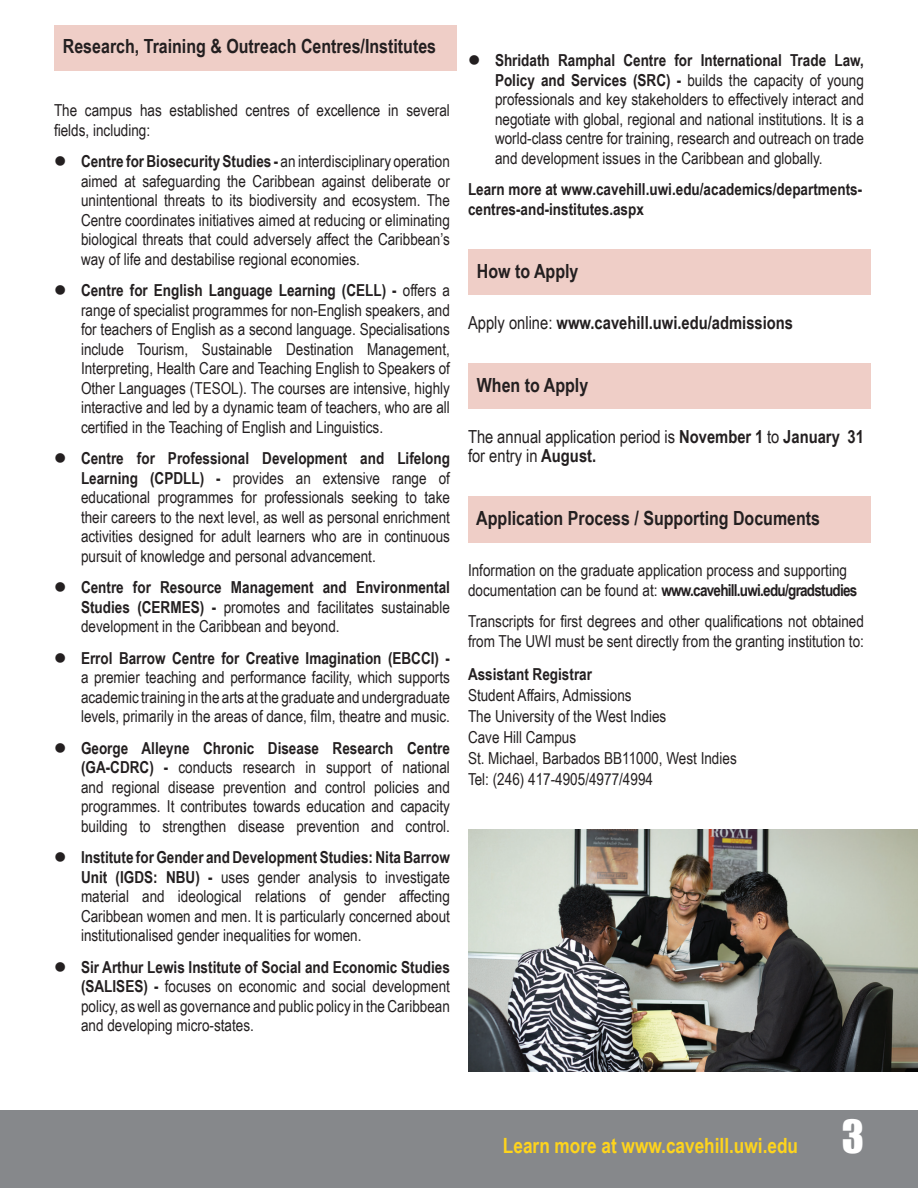
<style>
.page{position:relative;width:918px;height:1188px;background:#fff}
.page>*{position:absolute;margin:0;border:0;box-sizing:border-box;transform-origin:0 0}
.t1{font:700 21px "Arial Narrow";color:#fed41d}
.t2{font:700 19.5px "Arial Narrow";color:#231f20}
.t3{font:18px/19.5px "Arial Narrow";color:#231f20}
.t4{font:700 18px "Arial Narrow";color:#231f20}
.t5{font:16.5px/19.5px "Arial Narrow";color:#231f20;text-align:justify}
.t6{font:700 16.5px/19.5px "Arial Narrow";color:#231f20}
.s1{font-weight:700}
.s2{font-weight:400}
.s3{font-family:"Impact";font-weight:400;font-size:42px;color:#fff}
</style>
<div class="page">
<div style="left:0;top:1110px;width:918px;height:78px;background:#86888b"></div>
<div style="left:54px;top:26px;width:403px;height:45px;background:#efcec7"></div>
<div style="left:468px;top:250px;width:403px;height:45px;background:#efcec7"></div>
<div style="left:468px;top:364px;width:403px;height:45px;background:#efcec7"></div>
<div style="left:468px;top:496px;width:403px;height:47px;background:#efcec7"></div>
<img style="left:468px;top:829px;width:450px;height:242px">
<p class="t2" style="left:63px;top:32px;width:375px">Research, Training &amp; Outreach Centres/Institutes</p>
<p class="t5" style="left:54px;top:100px;width:397px">The campus has established centres of excellence in several fields, including:</p>
<p class="t5" style="left:81px;top:151px;width:370px"><span class="s1">Centre for Biosecurity Studies -</span> an interdisciplinary operation aimed at safeguarding the Caribbean against deliberate or unintentional threats to its biodiversity and ecosystem. The Centre coordinates initiatives aimed at reducing or eliminating biological threats that could adversely affect the Caribbean’s way of life and destabilise regional economies.</p>
<p class="t5" style="left:81px;top:280px;width:370px"><span class="s1">Centre for English Language Learning (CELL) -</span> offers a range of specialist programmes for non-English speakers, and for teachers of English as a second language. Specialisations include Tourism, Sustainable Destination Management, Interpreting, Health Care and Teaching English to Speakers of Other Languages (TESOL). The courses are intensive, highly interactive and led by a dynamic team of teachers, who are all certified in the Teaching of English and Linguistics.</p>
<p class="t5" style="left:81px;top:448px;width:370px"><span class="s1">Centre for Professional Development and Lifelong Learning (CPDLL) -</span> provides an extensive range of educational programmes for professionals seeking to take their careers to the next level, as well as personal enrichment activities designed for adult learners who are in continuous pursuit of knowledge and personal advancement.</p>
<p class="t5" style="left:81px;top:577px;width:370px"><span class="s1">Centre for Resource Management and Environmental Studies (CERMES) -</span> promotes and facilitates sustainable development in the Caribbean and beyond.</p>
<p class="t5" style="left:81px;top:648px;width:371px"><span class="s1">Errol Barrow Centre for Creative Imagination (EBCCI) - </span>a premier teaching and performance facility, which supports academic training in the arts at the graduate and undergraduate levels, primarily in the areas of dance, film, theatre and music.</p>
<p class="t5" style="left:81px;top:738px;width:371px"><span class="s1">George Alleyne Chronic Disease Research Centre (GA-CDRC) -</span> conducts research in support of national and regional disease prevention and control policies and programmes. It contributes towards education and capacity building to strengthen disease prevention and control.</p>
<p class="t5" style="left:81px;top:847px;width:370px"><span class="s1">Institute for Gender and Development Studies: Nita Barrow Unit (IGDS: NBU) -</span> uses gender analysis to investigate material and ideological relations of gender affecting Caribbean women and men. It is particularly concerned about institutionalised gender inequalities for women.</p>
<p class="t5" style="left:81px;top:957px;width:371px"><span class="s1">Sir Arthur Lewis Institute of Social and Economic Studies (SALISES) -</span> focuses on economic and social development policy, as well as governance and public policy in the Caribbean and developing micro-states.</p>
<p class="t5" style="left:495px;top:50px;width:370px"><span class="s1">Shridath Ramphal Centre for International Trade Law, Policy and Services (SRC) -</span> builds the capacity of young professionals and key stakeholders to effectively interact and negotiate with global, regional and national institutions. It is a world-class centre for training, research and outreach on trade and development issues in the Caribbean and globally.</p>
<p class="t6" style="left:468px;top:179px;width:396px">Learn more at www.cavehill.uwi.edu/academics/departments&shy;centres-and-institutes.aspx</p>
<p class="t2" style="left:477px;top:256px;width:103px">How to Apply</p>
<p class="t4" style="left:468px;top:309px;width:327px"><span class="s2">Apply online:</span> www.cavehill.uwi.edu/admissions</p>
<p class="t2" style="left:477px;top:370px;width:113px">When to Apply</p>
<p class="t3" style="left:468px;top:426px;width:397px">The annual application period is <span class="s1">November 1</span> to <span class="s1">January 31 </span>for entry in <span class="s1">August.</span></p>
<p class="t2" style="left:476px;top:503px;width:345px">Application Process / Supporting Documents</p>
<p class="t5" style="left:468px;top:560px;width:391px">Information on the graduate application process and supporting documentation can be found at: <span class="s1">www.cavehill.uwi.edu/gradstudies</span></p>
<p class="t5" style="left:468px;top:611px;width:397px">Transcripts for first degrees and other qualifications not obtained from The UWI must be sent directly from the granting institution to:</p>
<p class="t6" style="left:468px;top:663px;width:126px">Assistant Registrar</p>
<p class="t5" style="left:468px;top:684px;width:165px">Student Affairs, Admissions</p>
<p class="t5" style="left:468px;top:705px;width:200px">The University of the West Indies</p>
<p class="t5" style="left:468px;top:726px;width:110px">Cave Hill Campus</p>
<p class="t5" style="left:468px;top:747px;width:270px">St. Michael, Barbados BB11000, West Indies</p>
<p class="t5" style="left:468px;top:768px;width:187px">Tel: (246) 417-4905/4977/4994</p>
<p class="t1" style="left:503px;top:1129px;width:363px">Learn more at www.cavehill.uwi.edu <span class="s3">3</span></p>
</div>
